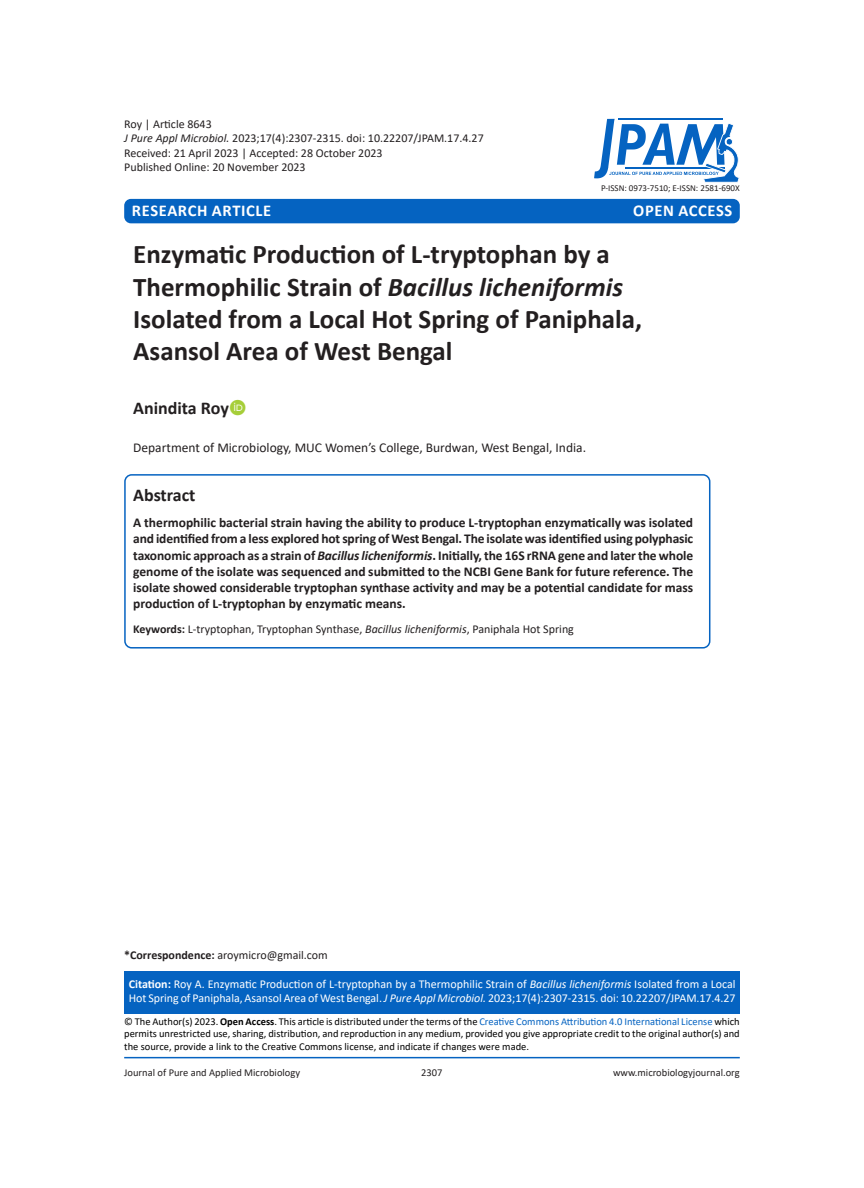
<style>
.page{position:relative;width:864px;height:1188px;background:#fff}
.page>*{position:absolute;margin:0;border:0;box-sizing:border-box;transform-origin:0 0}
.JPAM_Heading{font:700 27px/32.4px "Calibri";color:#231f20}
.JPAM_Author_Name{font:700 18px "Calibri";color:#231f20}
.JPAM_ABSTRACT{font:700 18px "Calibri";color:#231f20}
.t1{font:700 16.5px "Calibri";letter-spacing:.04em;color:#fff}
.JPAM_ABSTRACT-2{font:700 13.5px/16.2px "Calibri";color:#231f20;text-align:justify}
.JPAM_Adds___Keys{font:13.5px "Calibri";color:#231f20}
.JPAM_ABSTRACT-3{font:12px "Calibri";color:#231f20}
.JPAM_Body_text{font:12px/14.4px "Calibri";letter-spacing:-.005em;color:#fff}
.JPAM_Body_text-2{font:12px "Calibri";color:#231f20}
.Body_text{font:10.5px/12.6px "Calibri";color:#000;text-align:justify}
.t2{font:10.5px "Calibri";color:#231f20}
.t3{font:9px "Calibri";color:#231f20}
.s1{font-style:italic}
.s2{font-weight:700}
.s3{color:#0563c1}
</style>
<div class="page">
<div style="left:124px;top:971px;width:616px;height:43px;background:#0563c1"></div>
<hr style="left:124px;top:1057px;width:616px;height:1px;background:#0563c1">
<div style="left:124px;top:199px;width:616px;height:24px;background:#0563c1;border-radius:7px"></div>
<svg style="left:594px;top:119px;width:145px;height:64px"></svg>
<div style="left:124px;top:474px;width:586px;height:175px;border:2px solid #0563c1;border-radius:7px"></div>
<p class="JPAM_ABSTRACT-3" style="left:124px;top:115px;width:89px">Roy | Article 8643</p>
<p class="JPAM_ABSTRACT-3" style="left:124px;top:130px;width:361px"><span class="s1">J Pure Appl Microbiol.</span> 2023;17(4):2307-2315. doi: 10.22207/JPAM.17.4.27</p>
<p class="JPAM_ABSTRACT-3" style="left:124px;top:144px;width:260px">Received: 21 April 2023 | Accepted: 28 October 2023</p>
<p class="JPAM_ABSTRACT-3" style="left:124px;top:159px;width:183px">Published Online: 20 November 2023</p>
<p class="t1" style="left:132px;top:198px;width:141px">RESEARCH ARTICLE</p>
<p class="t1" style="left:633px;top:198px;width:101px">OPEN ACCESS</p>
<p class="t3" style="left:601px;top:182px;width:140px">P-ISSN: 0973-7510; E-ISSN: 2581-690X</p>
<p class="JPAM_Heading" style="left:133px;top:238px;width:491px">Enzymatic Production of L-tryptophan by a<br>Thermophilic Strain of <span class="s1">Bacillus licheniformis</span></p>
<p class="JPAM_Heading" style="left:133px;top:303px;width:511px">Isolated from a Local Hot Spring of Paniphala,</p>
<p class="JPAM_Heading" style="left:133px;top:335px;width:321px">Asansol Area of West Bengal</p>
<p class="JPAM_Author_Name" style="left:133px;top:396px;width:97px">Anindita Roy</p>
<p class="JPAM_Adds___Keys" style="left:133px;top:438px;width:454px">Department of Microbiology, MUC Women’s College, Burdwan, West Bengal, India.</p>
<p class="JPAM_ABSTRACT" style="left:133px;top:482px;width:64px">Abstract</p>
<p class="JPAM_ABSTRACT-2" style="left:133px;top:514px;width:562px">A thermophilic bacterial strain having the ability to produce L-tryptophan enzymatically was isolated and identified from a less explored hot spring of West Bengal. The isolate was identified using polyphasic taxonomic approach as a strain of <span class="s1">Bacillus licheniformis</span>. Initially, the 16S rRNA gene and later the whole genome of the isolate was sequenced and submitted to the NCBI Gene Bank for future reference. The isolate showed considerable tryptophan synthase activity and may be a potential candidate for mass production of L-tryptophan by enzymatic means.</p>
<p class="JPAM_ABSTRACT-3" style="left:133px;top:621px;width:442px"><span class="s2">Keywords:</span> L-tryptophan, Tryptophan Synthase, <span class="s1">Bacillus licheniformis</span>, Paniphala Hot Spring</p>
<p class="JPAM_Body_text-2" style="left:124px;top:947px;width:205px"><span class="s2">*Correspondence:</span> aroymicro@gmail.com</p>
<p class="JPAM_Body_text" style="left:129px;top:976px;width:609px"><span class="s2">Citation:</span> Roy A. Enzymatic Production of L-tryptophan by a Thermophilic Strain of <span class="s1">Bacillus licheniformis</span> Isolated from a Local<br>Hot Spring of Paniphala, Asansol Area of West Bengal. <span class="s1">J Pure Appl Microbiol.</span> 2023;17(4):2307-2315. doi: 10.22207/JPAM.17.4.27</p>
<p class="Body_text" style="left:124px;top:1015px;width:617px">© The Author(s) 2023. <span class="s2">Open Access</span>. This article is distributed under the terms of the <span class="s3">Creative Commons Attribution 4.0 International License</span> which permits unrestricted use, sharing, distribution, and reproduction in any medium, provided you give appropriate credit to the original author(s) and the source, provide a link to the Creative Commons license, and indicate if changes were made.</p>
<p class="t2" style="left:124px;top:1065px;width:177px">Journal of Pure and Applied Microbiology</p>
<p class="t2" style="left:421px;top:1065px;width:23px">2307</p>
<p class="t2" style="left:613px;top:1065px;width:128px">www.microbiologyjournal.org</p>
</div>
